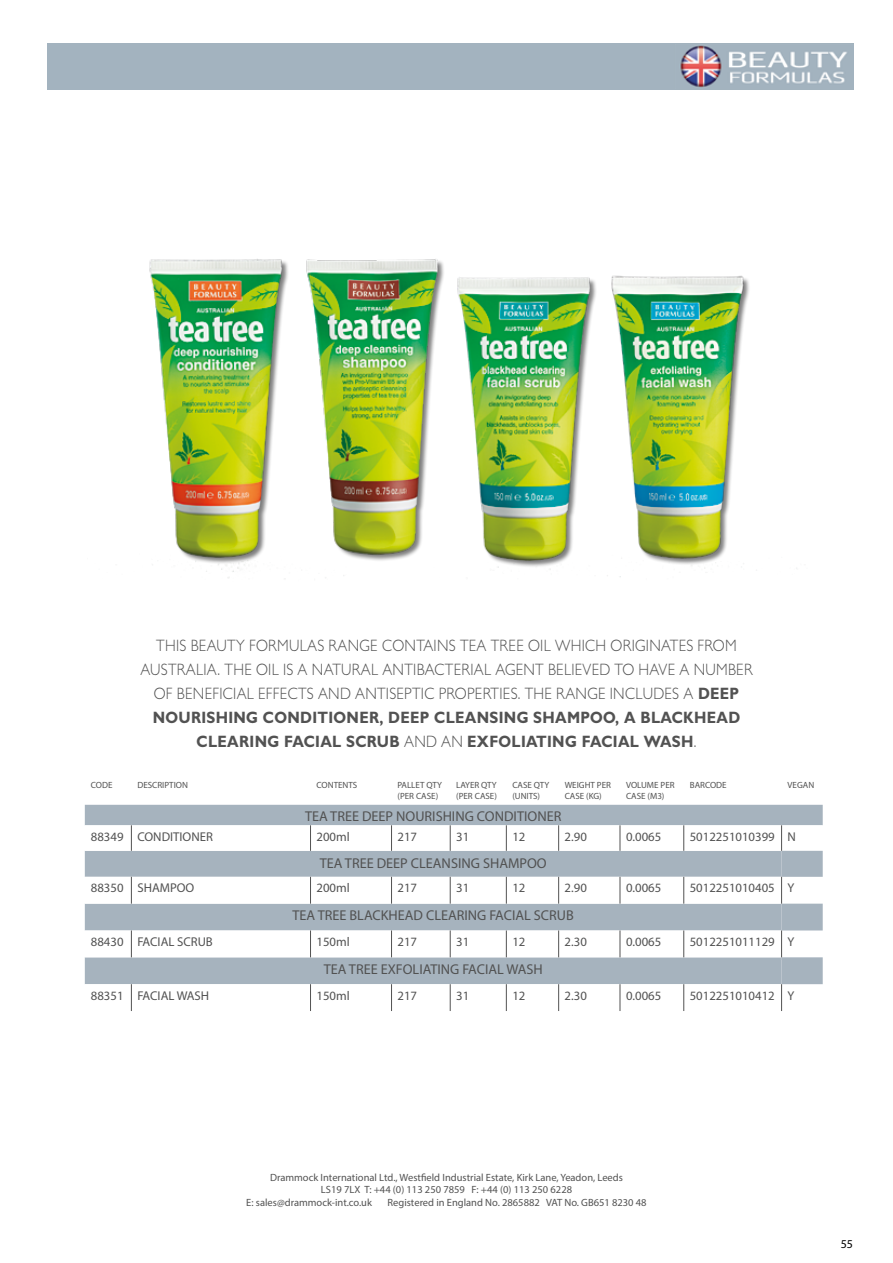
<style>
.page{position:relative;width:893px;height:1263px;background:#fff}
.page>*{position:absolute;margin:0;border:0;box-sizing:border-box;transform-origin:0 0}
.t1{font:300 16.5px/24px "Gill Sans";letter-spacing:.02em;color:#525252;text-align:center;scale:.9 1}
.t2{font:14.25px "Myriad Pro";color:#525252}
.t3{font:12.75px "Myriad Pro";color:#525252}
.t4{font:12px "Myriad Pro";color:#000}
.t5{font:10.5px "Myriad Pro";color:#525252}
.t6{font:9px/10.8px "Myriad Pro";color:#525252}
.s1{font-weight:700}
</style>
<div class="page">
<div style="left:48px;top:43px;width:806px;height:47px;background:#a3b3bf"></div>
<img style="left:149px;top:259px;width:648px;height:319px">
<img style="left:680px;top:45px;width:167px;height:42px">
<div style="left:85px;top:805px;width:738px;height:20px;background:#a6b3be"></div>
<svg style="left:85px;top:825px;width:696px;height:186px"></svg>
<svg style="left:131px;top:825px;width:1px;height:26px"></svg>
<svg style="left:310px;top:825px;width:1px;height:26px"></svg>
<svg style="left:391px;top:825px;width:1px;height:26px"></svg>
<svg style="left:450px;top:825px;width:1px;height:26px"></svg>
<svg style="left:506px;top:825px;width:1px;height:26px"></svg>
<svg style="left:558px;top:825px;width:1px;height:26px"></svg>
<svg style="left:620px;top:825px;width:1px;height:26px"></svg>
<svg style="left:683px;top:825px;width:1px;height:26px"></svg>
<svg style="left:131px;top:877px;width:1px;height:27px"></svg>
<svg style="left:310px;top:877px;width:1px;height:27px"></svg>
<svg style="left:391px;top:877px;width:1px;height:27px"></svg>
<svg style="left:450px;top:877px;width:1px;height:27px"></svg>
<svg style="left:506px;top:877px;width:1px;height:27px"></svg>
<svg style="left:558px;top:877px;width:1px;height:27px"></svg>
<svg style="left:620px;top:877px;width:1px;height:27px"></svg>
<svg style="left:683px;top:877px;width:1px;height:27px"></svg>
<svg style="left:131px;top:930px;width:1px;height:27px"></svg>
<svg style="left:310px;top:930px;width:1px;height:27px"></svg>
<svg style="left:391px;top:930px;width:1px;height:27px"></svg>
<svg style="left:450px;top:930px;width:1px;height:27px"></svg>
<svg style="left:506px;top:930px;width:1px;height:27px"></svg>
<svg style="left:558px;top:930px;width:1px;height:27px"></svg>
<svg style="left:620px;top:930px;width:1px;height:27px"></svg>
<svg style="left:683px;top:930px;width:1px;height:27px"></svg>
<svg style="left:131px;top:984px;width:1px;height:27px"></svg>
<svg style="left:310px;top:984px;width:1px;height:27px"></svg>
<svg style="left:391px;top:984px;width:1px;height:27px"></svg>
<svg style="left:450px;top:984px;width:1px;height:27px"></svg>
<svg style="left:506px;top:984px;width:1px;height:27px"></svg>
<svg style="left:558px;top:984px;width:1px;height:27px"></svg>
<svg style="left:620px;top:984px;width:1px;height:27px"></svg>
<svg style="left:683px;top:984px;width:1px;height:27px"></svg>
<svg style="left:781px;top:825px;width:42px;height:186px"></svg>
<p class="t1" style="left:140px;top:633px;width:682px">THIS BEAUTY FORMULAS RANGE CONTAINS TEA TREE OIL WHICH ORIGINATES FROM AUSTRALIA. THE OIL IS A NATURAL ANTIBACTERIAL AGENT BELIEVED TO HAVE A NUMBER OF BENEFICIAL EFFECTS AND ANTISEPTIC PROPERTIES. THE RANGE INCLUDES A <span class="s1">DEEP NOURISHING CONDITIONER, DEEP CLEANSING SHAMPOO, A BLACKHEAD CLEARING FACIAL SCRUB</span> AND AN <span class="s1">EXFOLIATING FACIAL WASH</span>.</p>
<p class="t6" style="left:91px;top:779px;width:23px">CODE</p>
<p class="t6" style="left:137px;top:779px;width:52px">DESCRIPTION</p>
<p class="t6" style="left:317px;top:779px;width:42px">CONTENTS</p>
<p class="t6" style="left:398px;top:779px;width:46px">PALLET QTY (PER CASE)</p>
<p class="t6" style="left:456px;top:779px;width:42px">LAYER QTY (PER CASE)</p>
<p class="t6" style="left:512px;top:779px;width:39px">CASE QTY (UNITS)</p>
<p class="t6" style="left:565px;top:779px;width:48px">WEIGHT PER<br>CASE (KG)</p>
<p class="t6" style="left:626px;top:779px;width:50px">VOLUME PER<br>CASE (M3)</p>
<p class="t6" style="left:690px;top:779px;width:38px">BARCODE</p>
<p class="t6" style="left:788px;top:779px;width:28px">VEGAN</p>
<p class="t2" style="left:305px;top:807px;width:258px">TEA TREE DEEP NOURISHING CONDITIONER</p>
<p class="t3" style="left:91px;top:829px;width:124px">88349 CONDITIONER</p>
<p class="t3" style="left:317px;top:829px;width:35px">200ml</p>
<p class="t3" style="left:398px;top:829px;width:21px">217</p>
<p class="t3" style="left:456px;top:829px;width:15px">31</p>
<p class="t3" style="left:512px;top:829px;width:15px">12</p>
<p class="t3" style="left:565px;top:829px;width:24px">2.90</p>
<p class="t3" style="left:626px;top:829px;width:37px">0.0065</p>
<p class="t3" style="left:690px;top:829px;width:108px">5012251010399 N</p>
<p class="t2" style="left:320px;top:854px;width:228px">TEA TREE DEEP CLEANSING SHAMPOO</p>
<p class="t3" style="left:91px;top:880px;width:105px">88350 SHAMPOO</p>
<p class="t3" style="left:317px;top:880px;width:35px">200ml</p>
<p class="t3" style="left:398px;top:880px;width:21px">217</p>
<p class="t3" style="left:456px;top:880px;width:15px">31</p>
<p class="t3" style="left:512px;top:880px;width:15px">12</p>
<p class="t3" style="left:565px;top:880px;width:24px">2.90</p>
<p class="t3" style="left:626px;top:880px;width:37px">0.0065</p>
<p class="t3" style="left:690px;top:880px;width:106px">5012251010405 Y</p>
<p class="t2" style="left:293px;top:907px;width:283px">TEA TREE BLACKHEAD CLEARING FACIAL SCRUB</p>
<p class="t3" style="left:91px;top:934px;width:124px">88430 FACIAL SCRUB</p>
<p class="t3" style="left:317px;top:934px;width:35px">150ml</p>
<p class="t3" style="left:398px;top:934px;width:21px">217</p>
<p class="t3" style="left:456px;top:934px;width:15px">31</p>
<p class="t3" style="left:512px;top:934px;width:15px">12</p>
<p class="t3" style="left:565px;top:934px;width:24px">2.30</p>
<p class="t3" style="left:626px;top:934px;width:37px">0.0065</p>
<p class="t3" style="left:690px;top:934px;width:106px">5012251011129 Y</p>
<p class="t2" style="left:324px;top:960px;width:221px">TEA TREE EXFOLIATING FACIAL WASH</p>
<p class="t3" style="left:91px;top:987px;width:120px">88351 FACIAL WASH</p>
<p class="t3" style="left:317px;top:987px;width:35px">150ml</p>
<p class="t3" style="left:398px;top:987px;width:21px">217</p>
<p class="t3" style="left:456px;top:987px;width:15px">31</p>
<p class="t3" style="left:512px;top:987px;width:15px">12</p>
<p class="t3" style="left:565px;top:987px;width:24px">2.30</p>
<p class="t3" style="left:626px;top:987px;width:37px">0.0065</p>
<p class="t3" style="left:690px;top:987px;width:106px">5012251010412 Y</p>
<p class="t5" style="left:270px;top:1171px;width:354px">Drammock International Ltd., Westfield Industrial Estate, Kirk Lane, Yeadon, Leeds</p>
<p class="t5" style="left:321px;top:1183px;width:253px">LS19 7LX T: +44 (0) 113 250 7859 F: +44 (0) 113 250 6228</p>
<p class="t5" style="left:246px;top:1196px;width:127px">E: sales@drammock-int.co.uk</p>
<p class="t5" style="left:388px;top:1196px;width:261px">Registered in England No. 2865882 VAT No. GB651 8230 48</p>
<p class="t4" style="left:841px;top:1236px;width:14px">55</p>
</div>
